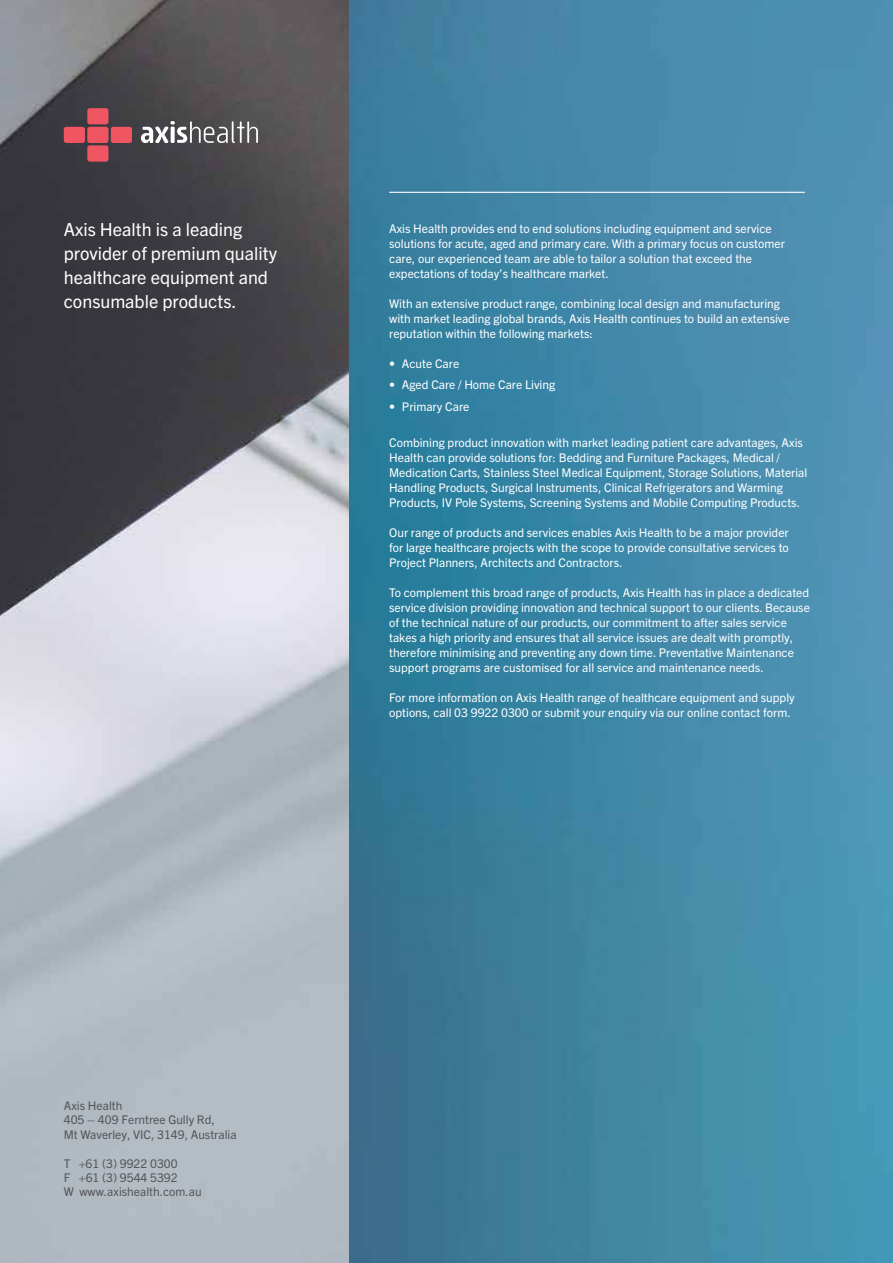
<style>
.page{position:relative;width:893px;height:1263px;background:#fff}
.page>*{position:absolute;margin:0;border:0;box-sizing:border-box;transform-origin:0 0}
.t1{font:18px/24px "Trade Gothic Next LT Pro";color:#fff}
.t2{font:12px/15px "Trade Gothic Next LT Pro";color:#fff}
.t3{font:12px/14.4px "Trade Gothic Next LT Pro";color:#54565a}
</style>
<div class="page">
<img style="left:0;top:0;width:349px;height:1263px">
<img style="left:349px;top:0;width:544px;height:1263px">
<div style="left:87px;top:145px;width:21px;height:17px;background:#f05662;border-radius:3px"></div>
<div style="left:87px;top:127px;width:21px;height:16px;background:#f05662;border-radius:3px"></div>
<div style="left:64px;top:127px;width:21px;height:16px;background:#f05662;border-radius:3px"></div>
<div style="left:87px;top:108px;width:21px;height:16px;background:#f05662;border-radius:3px"></div>
<div style="left:111px;top:127px;width:21px;height:16px;background:#f05662;border-radius:3px"></div>
<svg style="left:141px;top:121px;width:117px;height:22px"></svg>
<hr style="left:389px;top:192px;width:416px;height:1px;background:#fff">
<h1 class="t1" style="left:64px;top:216px;width:215px">Axis Health is a leading provider of premium quality healthcare equipment and consumable products.</h1>
<p class="t2" style="left:389px;top:220px;width:397px">Axis Health provides end to end solutions including equipment and service solutions for acute, aged and primary care. With a primary focus on customer care, our experienced team are able to tailor a solution that exceed the expectations of today’s healthcare market.</p>
<p class="t2" style="left:389px;top:295px;width:402px">With an extensive product range, combining local design and manufacturing with market leading global brands, Axis Health continues to build an extensive reputation within the following markets:</p>
<p class="t2" style="left:389px;top:355px;width:72px">• Acute Care</p>
<p class="t2" style="left:389px;top:377px;width:168px">• Aged Care / Home Care Living</p>
<p class="t2" style="left:389px;top:398px;width:82px">• Primary Care</p>
<p class="t2" style="left:389px;top:434px;width:420px">Combining product innovation with market leading patient care advantages, Axis Health can provide solutions for: Bedding and Furniture Packages, Medical / Medication Carts, Stainless Steel Medical Equipment, Storage Solutions, Material Handling Products, Surgical Instruments, Clinical Refrigerators and Warming Products, IV Pole Systems, Screening Systems and Mobile Computing Products.</p>
<p class="t2" style="left:389px;top:524px;width:401px;text-align:justify">Our range of products and services enables Axis Health to be a major provider for large healthcare projects with the scope to provide consultative services to Project Planners, Architects and Contractors.</p>
<p class="t2" style="left:389px;top:584px;width:422px">To complement this broad range of products, Axis Health has in place a dedicated service division providing innovation and technical support to our clients. Because of the technical nature of our products, our commitment to after sales service takes a high priority and ensures that all service issues are dealt with promptly, therefore minimising and preventing any down time. Preventative Maintenance support programs are customised for all service and maintenance needs.</p>
<p class="t2" style="left:389px;top:689px;width:407px">For more information on Axis Health range of healthcare equipment and supply options, call 03 9922 0300 or submit your enquiry via our online contact form.</p>
<p class="t3" style="left:64px;top:1097px;width:174px">Axis Health<br>405 – 409 Ferntree Gully Rd,<br>Mt Waverley, VIC, 3149, Australia</p>
<p class="t3" style="left:64px;top:1155px;width:139px">T +61 (3) 9922 0300<br>F +61 (3) 9544 5392<br>W www.axishealth.com.au</p>
</div>
